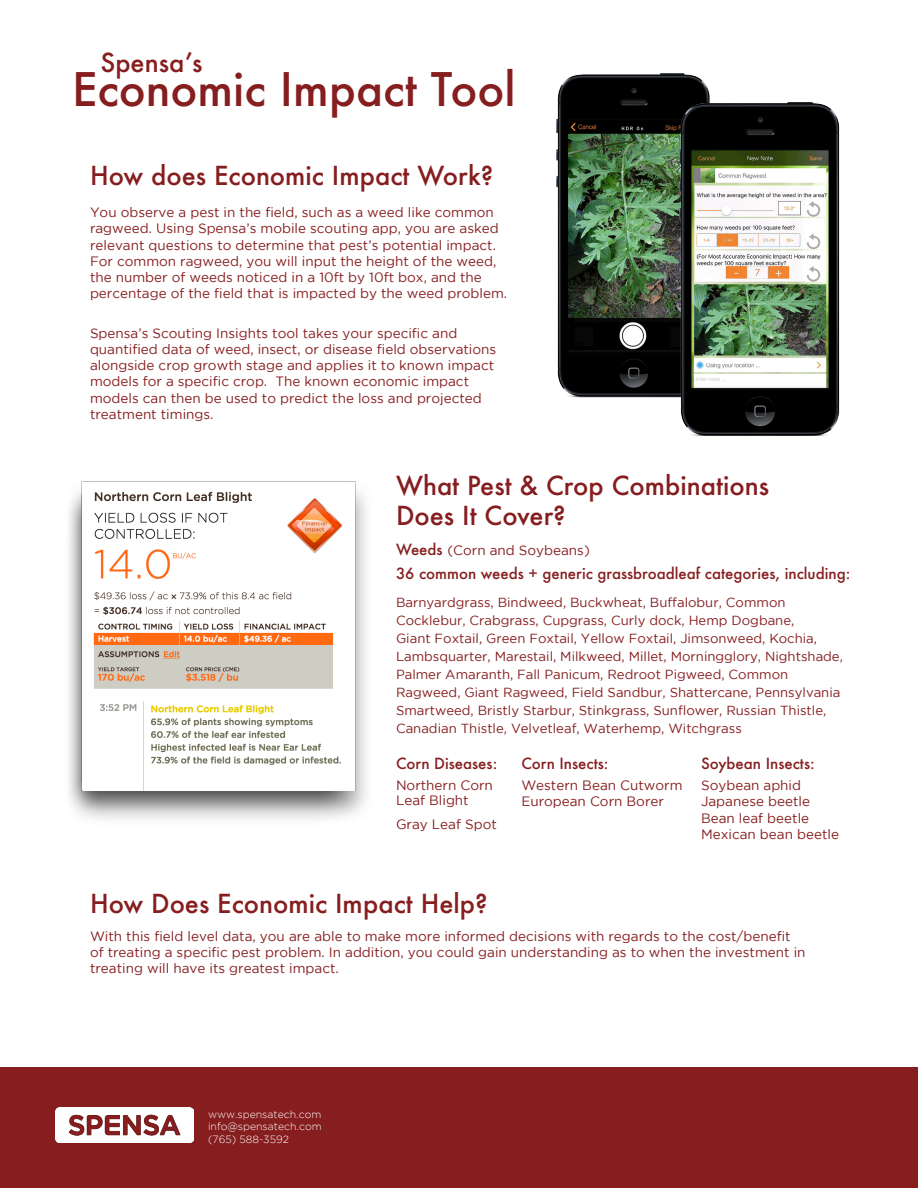
<style>
.page{position:relative;width:918px;height:1188px;background:#fff}
.page>*{position:absolute;margin:0;border:0;box-sizing:border-box;transform-origin:0 0}
.t1{font:500 45px "Futura";color:#861d1e}
.t2{font:500 25.5px "Futura";color:#861d1e}
.t3{font:500 15px "Futura";color:#861d1e}
.Simple_Paragraph{font:13.5px/16.2px "Gotham";color:#861d1e}
.t4{font:13.2px/18px "Gotham";color:#861d1e}
.t5{font:300 10.5px "Gotham";color:#fff}
.s1{font-family:"Futura";font-weight:500;font-size:15px}
</style>
<div class="page">
<div style="left:0;top:1067px;width:918px;height:121px;background:#861d1e"></div>
<img style="left:55px;top:1108px;width:139px;height:35px">
<img style="left:556px;top:74px;width:154px;height:323px">
<img style="left:677px;top:103px;width:163px;height:333px">
<img style="left:69px;top:481px;width:298px;height:338px">
<p class="t2" style="left:100px;top:45px;width:103px">Spensa’s</p>
<p class="t1" style="left:72px;top:59px;width:445px">Economic Impact Tool</p>
<p class="t2" style="left:90px;top:158px;width:405px">How does Economic Impact Work?</p>
<p class="Simple_Paragraph" style="left:90px;top:204px;width:419px">You observe a pest in the field, such as a weed like common ragweed. Using Spensa’s mobile scouting app, you are asked relevant questions to determine that pest’s potential impact.<br>For common ragweed, you will input the height of the weed, the number of weeds noticed in a 10ft by 10ft box, and the percentage of the field that is impacted by the weed problem.</p>
<p class="Simple_Paragraph" style="left:90px;top:325px;width:408px">Spensa’s Scouting Insights tool takes your specific and quantified data of weed, insect, or disease field observations alongside crop growth stage and applies it to known impact models for a specific crop. The known economic impact models can then be used to predict the loss and projected treatment timings.</p>
<p class="t2" style="left:396px;top:468px;width:375px">What Pest &amp; Crop Combinations</p>
<p class="t2" style="left:396px;top:499px;width:171px">Does It Cover?</p>
<p class="Simple_Paragraph" style="left:396px;top:542px;width:195px"><span class="s1">Weeds</span> (Corn and Soybeans)</p>
<p class="t3" style="left:396px;top:564px;width:456px">36 common weeds + generic grassbroadleaf categories, including:</p>
<p class="t4" style="left:396px;top:593px;width:448px">Barnyardgrass, Bindweed, Buckwheat, Buffalobur, Common Cocklebur, Crabgrass, Cupgrass, Curly dock, Hemp Dogbane,<br>Giant Foxtail, Green Foxtail, Yellow Foxtail, Jimsonweed, Kochia, Lambsquarter, Marestail, Milkweed, Millet, Morningglory, Nightshade, Palmer Amaranth, Fall Panicum, Redroot Pigweed, Common Ragweed, Giant Ragweed, Field Sandbur, Shattercane, Pennsylvania Smartweed, Bristly Starbur, Stinkgrass, Sunflower, Russian Thistle, Canadian Thistle, Velvetleaf, Waterhemp, Witchgrass</p>
<p class="t3" style="left:396px;top:753px;width:103px">Corn Diseases:</p>
<p class="t3" style="left:521px;top:753px;width:89px">Corn Insects:</p>
<p class="t3" style="left:701px;top:753px;width:115px">Soybean Insects:</p>
<p class="Simple_Paragraph" style="left:396px;top:778px;width:98px;line-height:15px">Northern Corn<br>Leaf Blight</p>
<p class="Simple_Paragraph" style="left:396px;top:816px;width:102px">Gray Leaf Spot</p>
<p class="t2" style="left:90px;top:886px;width:399px">How Does Economic Impact Help?</p>
<p class="Simple_Paragraph" style="left:521px;top:777px;width:163px">Western Bean Cutworm</p>
<p class="Simple_Paragraph" style="left:521px;top:793px;width:144px">European Corn Borer</p>
<p class="Simple_Paragraph" style="left:701px;top:777px;width:102px">Soybean aphid</p>
<p class="Simple_Paragraph" style="left:701px;top:793px;width:111px">Japanese beetle</p>
<p class="Simple_Paragraph" style="left:701px;top:810px;width:110px">Bean leaf beetle</p>
<p class="Simple_Paragraph" style="left:701px;top:826px;width:139px">Mexican bean beetle</p>
<p class="Simple_Paragraph" style="left:90px;top:928px;width:717px">With this field level data, you are able to make more informed decisions with regards to the cost/benefit of treating a specific pest problem. In addition, you could gain understanding as to when the investment in treating will have its greatest impact.</p>
<p class="t5" style="left:208px;top:1108px;width:115px">www.spensatech.com</p>
<p class="t5" style="left:208px;top:1121px;width:115px">info@spensatech.com</p>
<p class="t5" style="left:208px;top:1134px;width:82px">(765) 588-3592</p>
</div>
